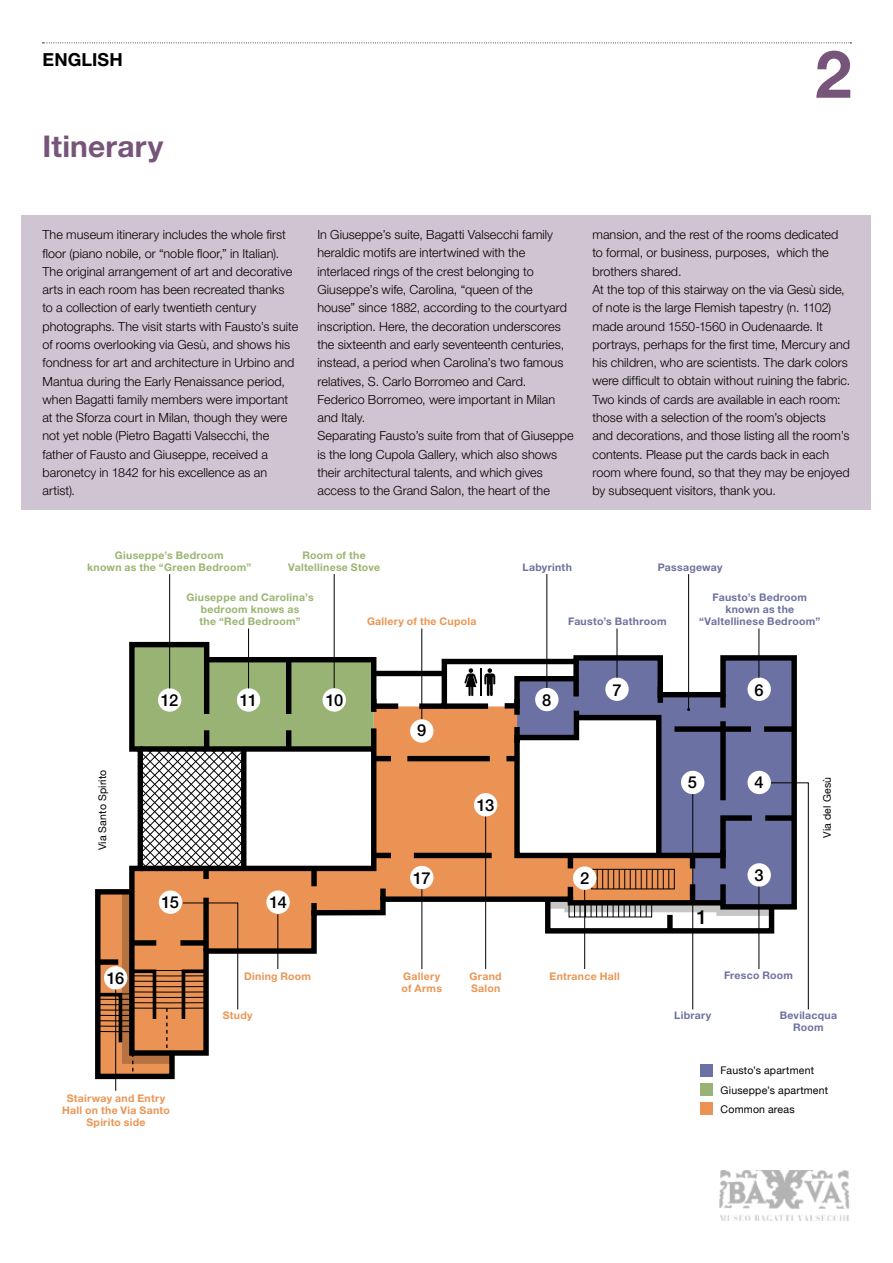
<style>
.page{position:relative;width:893px;height:1263px;background:#fff}
.page>*{position:absolute;margin:0;border:0;box-sizing:border-box;transform-origin:0 0}
.t1{font:700 66px "Helvetica Neue";color:#77557a}
.t2{font:700 30px "Helvetica Neue";letter-spacing:.005em;color:#77557a}
.t3{font:500 19.5px "Helvetica Neue";color:#000}
.t4{font:700 18px "Helvetica Neue";letter-spacing:.005em;color:#000}
.t5{font:500 16.5px "Helvetica Neue";letter-spacing:-.05em;color:#000}
.t6{font:300 12.6px/18.3px "Helvetica Neue";letter-spacing:.005em;color:#000}
.t7{font:700 10.5px/12px "Helvetica Neue";letter-spacing:.025em;color:#9ab471;text-align:center}
.t8{font:700 10.5px/12px "Helvetica Neue";letter-spacing:.025em;color:#6c719f;text-align:center}
.t9{font:700 10.5px/12px "Helvetica Neue";letter-spacing:.03em;color:#eb9553}
.t10{font:10.5px/19.5px "Helvetica Neue";letter-spacing:.02em;color:#000}
</style>
<div class="page">
<div style="left:21px;top:215px;width:849px;height:295px;background:#cfc4d1"></div>
<img style="left:719px;top:1170px;width:130px;height:50px">
<svg style="left:43px;top:43px;width:808px;height:1px"></svg>
<svg style="left:129px;top:639px;width:631px;height:371px"></svg>
<div style="left:374px;top:671px;width:70px;height:5px;background:#000"></div>
<svg style="left:464px;top:668px;width:13px;height:28px"></svg>
<hr style="left:479px;top:668px;width:2px;height:28px;background:#000">
<div style="left:371px;top:699px;width:5px;height:13px;background:#000"></div>
<div style="left:311px;top:903px;width:6px;height:12px;background:#000"></div>
<div style="left:380px;top:888px;width:6px;height:13px;background:#000"></div>
<div style="left:311px;top:868px;width:6px;height:18px;background:#000"></div>
<div style="left:203px;top:868px;width:6px;height:11px;background:#000"></div>
<div style="left:266px;top:890px;width:24px;height:24px;background:#fff;border-radius:50%"></div>
<div style="left:410px;top:866px;width:23px;height:23px;background:#fff;border-radius:50%"></div>
<div style="left:474px;top:793px;width:23px;height:23px;background:#fff;border-radius:50%"></div>
<div style="left:410px;top:719px;width:23px;height:24px;background:#fff;border-radius:50%"></div>
<div style="left:323px;top:688px;width:23px;height:24px;background:#fff;border-radius:50%"></div>
<div style="left:237px;top:688px;width:23px;height:24px;background:#fff;border-radius:50%"></div>
<div style="left:158px;top:688px;width:23px;height:24px;background:#fff;border-radius:50%"></div>
<div style="left:700px;top:1064px;width:13px;height:13px;background:#6c71a3"></div>
<div style="left:700px;top:1083px;width:13px;height:13px;background:#99b375"></div>
<div style="left:700px;top:1102px;width:13px;height:13px;background:#eb9355"></div>
<hr style="left:169px;top:574px;width:1px;height:114px;background:#000">
<hr style="left:334px;top:574px;width:1px;height:114px;background:#000">
<hr style="left:546px;top:574px;width:1px;height:114px;background:#000">
<hr style="left:688px;top:574px;width:1px;height:135px;background:#000">
<hr style="left:248px;top:628px;width:1px;height:60px;background:#000">
<hr style="left:421px;top:628px;width:1px;height:91px;background:#000">
<hr style="left:617px;top:628px;width:1px;height:50px;background:#000">
<hr style="left:758px;top:628px;width:1px;height:50px;background:#000">
<hr style="left:421px;top:889px;width:1px;height:80px;background:#000">
<hr style="left:115px;top:989px;width:1px;height:102px;background:#000">
<hr style="left:277px;top:914px;width:1px;height:55px;background:#000">
<svg style="left:484px;top:654px;width:325px;height:356px"></svg>
<svg style="left:95px;top:886px;width:143px;height:196px"></svg>
<hr style="left:692px;top:794px;width:1px;height:215px;background:#000">
<h3 class="t4" style="left:43px;top:52px;width:82px">ENGLISH</h3>
<h1 class="t1" style="left:815px;top:50px;width:38px">2</h1>
<h2 class="t2" style="left:43px;top:135px;width:122px">Itinerary</h2>
<p class="t6" style="left:43px;top:227px;width:257px">The museum itinerary includes the whole first floor (piano nobile, or “noble floor,” in Italian).<br>The original arrangement of art and decorative arts in each room has been recreated thanks<br>to a collection of early twentieth century photographs. The visit starts with Fausto’s suite of rooms overlooking via Gesù, and shows his fondness for art and architecture in Urbino and Mantua during the Early Renaissance period, when Bagatti family members were important at the Sforza court in Milan, though they were not yet noble (Pietro Bagatti Valsecchi, the father of Fausto and Giuseppe, received a baronetcy in 1842 for his excellence as an artist).</p>
<p class="t6" style="left:317px;top:227px;width:258px">In Giuseppe’s suite, Bagatti Valsecchi family heraldic motifs are intertwined with the interlaced rings of the crest belonging to Giuseppe’s wife, Carolina, “queen of the house” since 1882, according to the courtyard inscription. Here, the decoration underscores the sixteenth and early seventeenth centuries, instead, a period when Carolina’s two famous relatives, S. Carlo Borromeo and Card.<br>Federico Borromeo, were important in Milan and Italy.<br>Separating Fausto’s suite from that of Giuseppe is the long Cupola Gallery, which also shows their architectural talents, and which gives access to the Grand Salon, the heart of the</p>
<p class="t6" style="left:592px;top:227px;width:259px">mansion, and the rest of the rooms dedicated to formal, or business, purposes, which the brothers shared.<br>At the top of this stairway on the via Gesù side, of note is the large Flemish tapestry (n. 1102) made around 1550-1560 in Oudenaarde. It portrays, perhaps for the first time, Mercury and his children, who are scientists. The dark colors were difficult to obtain without ruining the fabric.<br>Two kinds of cards are available in each room: those with a selection of the room’s objects<br>and decorations, and those listing all the room’s contents. Please put the cards back in each room where found, so that they may be enjoyed by subsequent visitors, thank you.</p>
<p class="t7" style="left:87px;top:550px;width:166px">Giuseppe’s Bedroom<br>known as the “Green Bedroom”</p>
<p class="t7" style="left:288px;top:550px;width:93px">Room of the<br>Valtellinese Stove</p>
<p class="t8" style="left:522px;top:562px;width:51px">Labyrinth</p>
<p class="t8" style="left:658px;top:562px;width:66px">Passageway</p>
<p class="t7" style="left:187px;top:592px;width:129px">Giuseppe and Carolina’s bedroom knows as<br>the “Red Bedroom”</p>
<p class="t8" style="left:699px;top:592px;width:122px">Fausto’s Bedroom known as the “Valtellinese Bedroom”</p>
<p class="t9" style="left:367px;top:616px;width:111px">Gallery of the Cupola</p>
<p class="t8" style="left:568px;top:616px;width:100px">Fausto’s Bathroom</p>
<p class="t10" style="left:93px;top:850px;width:82px;rotate:-90deg">Via Santo Spirito</p>
<h3 class="t5" style="left:107px;top:968px;width:19px">16</h3>
<h3 class="t5" style="left:240px;top:690px;width:19px">11</h3>
<h3 class="t5" style="left:326px;top:690px;width:19px">10</h3>
<h3 class="t5" style="left:161px;top:690px;width:19px">12</h3>
<h3 class="t5" style="left:542px;top:690px;width:11px">8</h3>
<h3 class="t5" style="left:161px;top:892px;width:19px">15</h3>
<h3 class="t5" style="left:269px;top:892px;width:19px">14</h3>
<h3 class="t5" style="left:417px;top:721px;width:11px">9</h3>
<h3 class="t5" style="left:413px;top:868px;width:19px">17</h3>
<h3 class="t5" style="left:477px;top:796px;width:19px">13</h3>
<h3 class="t5" style="left:612px;top:680px;width:11px">7</h3>
<h3 class="t5" style="left:580px;top:868px;width:11px">2</h3>
<p class="t9" style="left:244px;top:971px;width:69px">Dining Room</p>
<p class="t9" style="left:223px;top:1011px;width:31px">Study</p>
<p class="t9" style="left:402px;top:971px;width:42px">Gallery of Arms</p>
<p class="t9" style="left:470px;top:971px;width:34px">Grand<br>Salon</p>
<p class="t9" style="left:550px;top:971px;width:72px">Entrance Hall</p>
<p class="t9" style="left:62px;top:1093px;width:109px;text-align:center">Stairway and Entry<br>Hall on the Via Santo<br>Spirito side</p>
<h3 class="t5" style="left:755px;top:680px;width:11px">6</h3>
<h3 class="t5" style="left:688px;top:772px;width:11px">5</h3>
<h3 class="t3" style="left:697px;top:906px;width:12px">1</h3>
<h3 class="t5" style="left:755px;top:772px;width:11px">4</h3>
<h3 class="t5" style="left:755px;top:865px;width:11px">3</h3>
<p class="t10" style="left:817px;top:838px;width:62px;rotate:-90deg">Via del Gesù</p>
<p class="t8" style="left:674px;top:1011px;width:39px">Library</p>
<p class="t8" style="left:724px;top:971px;width:70px">Fresco Room</p>
<p class="t8" style="left:780px;top:1011px;width:59px">Bevilacqua<br>Room</p>
<p class="t10" style="left:721px;top:1061px;width:109px">Fausto’s apartment<br>Giuseppe’s apartment<br>Common areas</p>
</div>
